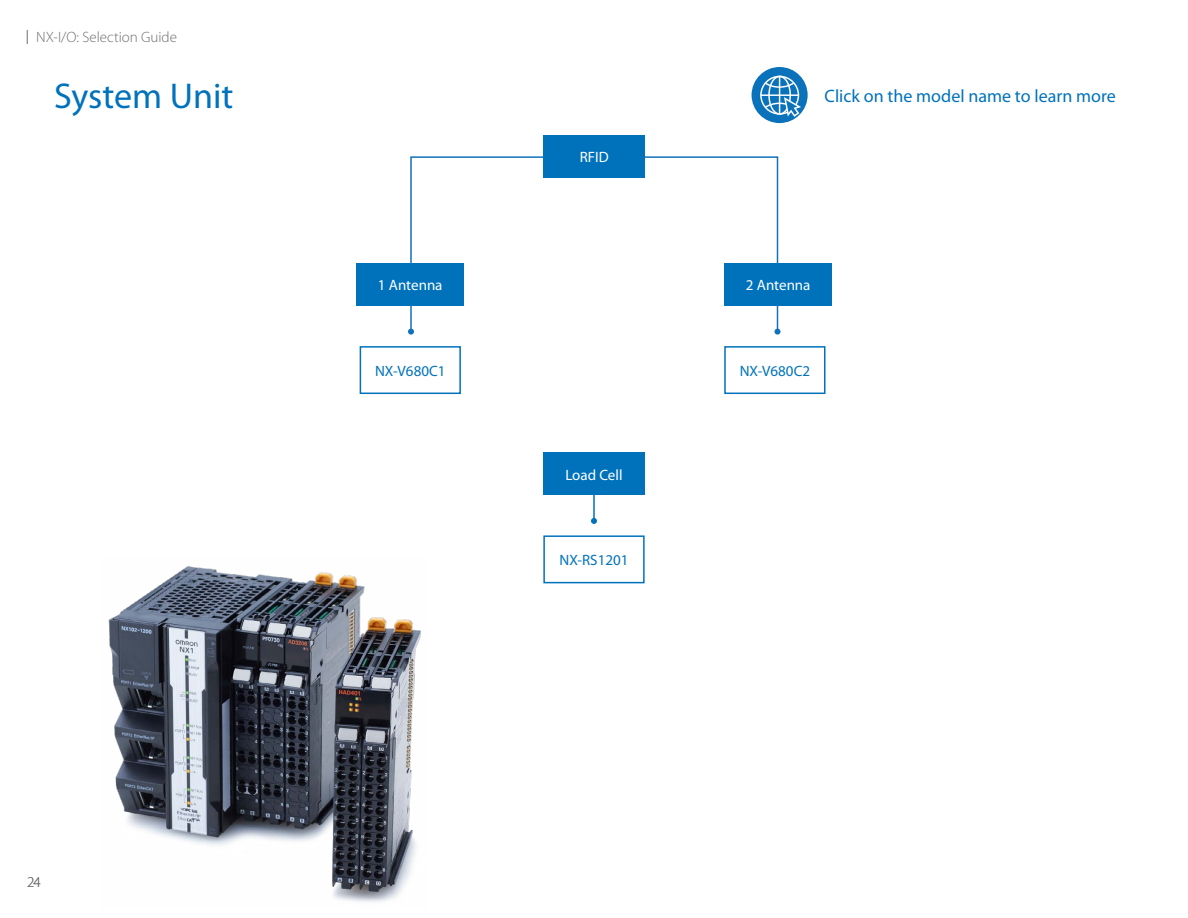
<style>
.page{position:relative;width:1188px;height:918px;background:#fff}
.page>*{position:absolute;margin:0;border:0;box-sizing:border-box;transform-origin:0 0}
.t1{font:36px "Myriad Pro";color:#0072bc}
.t2{font:18px "Myriad Pro";color:#0072bc}
.t3{font:15px "Myriad Pro";color:#fff}
.t4{font:15px "Myriad Pro";color:#0072bc}
.t5{font:300 15px "Myriad Pro";color:#6d6e71}
</style>
<div class="page">
<img style="left:108px;top:566px;width:313px;height:336px">
<div style="left:543px;top:535px;width:102px;height:48px;border:2px solid #0072bc"></div>
<div style="left:543px;top:453px;width:102px;height:42px;background:#0072bc"></div>
<hr style="left:593px;top:489px;width:2px;height:32px;background:#0072bc">
<svg style="left:591px;top:518px;width:6px;height:6px"></svg>
<svg style="left:27px;top:30px;width:1px;height:14px"></svg>
<div style="left:752px;top:67px;width:56px;height:56px;background:#0a72ba;border-radius:50%"></div>
<svg style="left:759px;top:75px;width:42px;height:43px"></svg>
<div style="left:410px;top:156px;width:368px;height:176px;border:2px solid #1072ba"></div>
<svg style="left:775px;top:329px;width:6px;height:6px"></svg>
<svg style="left:408px;top:329px;width:6px;height:6px"></svg>
<div style="left:360px;top:346px;width:101px;height:48px;border:2px solid #0072bc"></div>
<div style="left:724px;top:346px;width:102px;height:48px;border:2px solid #0072bc"></div>
<div style="left:544px;top:135px;width:101px;height:43px;background:#0072bc"></div>
<div style="left:724px;top:263px;width:108px;height:43px;background:#0072bc"></div>
<div style="left:356px;top:263px;width:108px;height:43px;background:#0072bc"></div>
<p class="t5" style="left:36px;top:29px;width:142px">NX-I/O: Selection Guide</p>
<h1 class="t1" style="left:54px;top:76px;width:181px">System Unit</h1>
<p class="t2" style="left:825px;top:86px;width:293px">Click on the model name to learn more</p>
<p class="t3" style="left:580px;top:149px;width:30px">RFID</p>
<p class="t3" style="left:378px;top:277px;width:66px">1 Antenna</p>
<p class="t3" style="left:746px;top:277px;width:66px">2 Antenna</p>
<p class="t4" style="left:375px;top:362px;width:72px">NX-V680C1</p>
<p class="t4" style="left:740px;top:362px;width:72px">NX-V680C2</p>
<p class="t3" style="left:565px;top:466px;width:59px">Load Cell</p>
<p class="t5" style="left:27px;top:874px;width:15px">24</p>
<p class="t4" style="left:560px;top:552px;width:70px">NX-RS1201</p>
</div>
